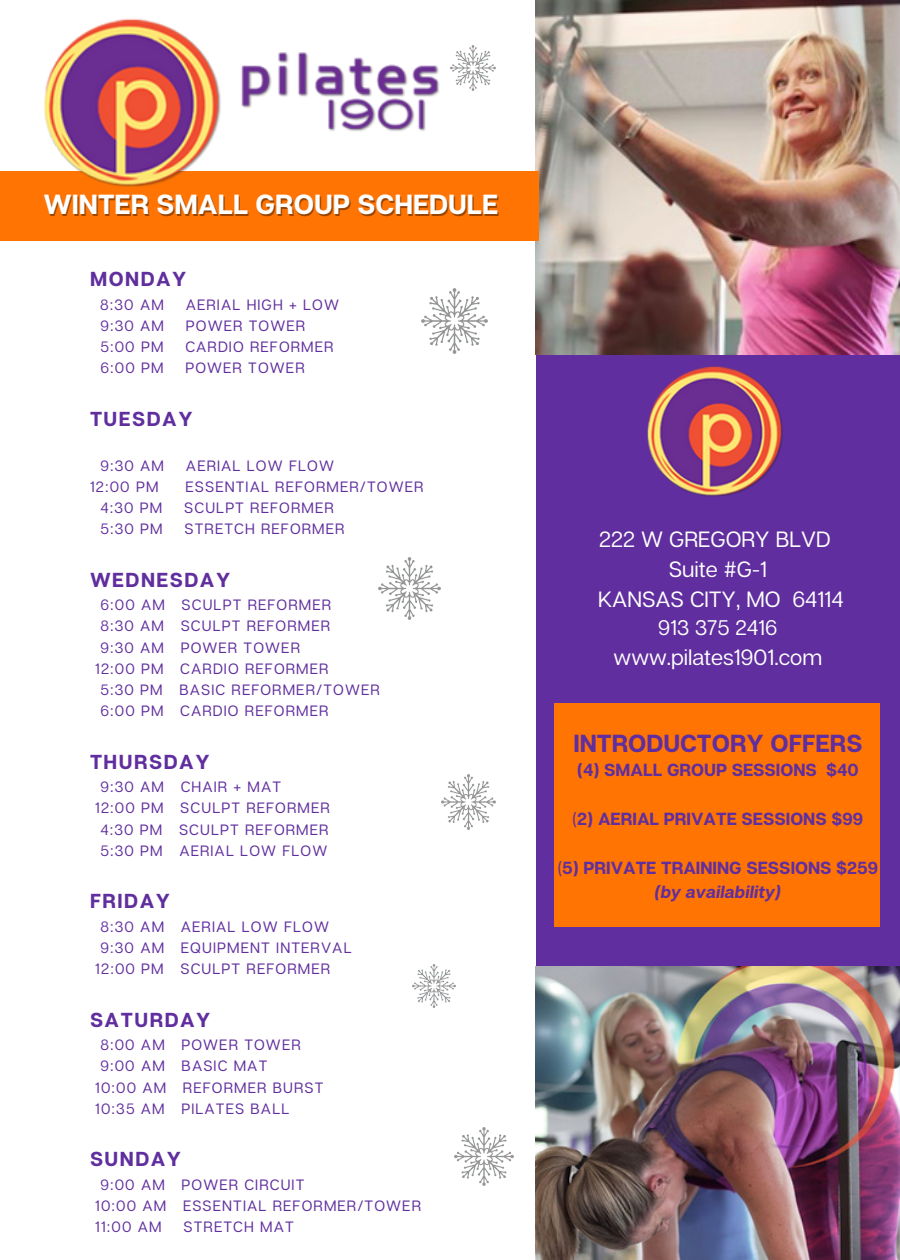
<style>
.page{position:relative;width:900px;height:1260px;background:#fff}
.page>*{position:absolute;margin:0;border:0;box-sizing:border-box;transform-origin:0 0}
.t1{font:700 27.5px "Articulat CF";color:#fff}
.t2{font:700 24.75px "Articulat CF";color:#602e9e}
.t3{font:22px/30px "Articulat CF";color:#fff;text-align:center}
.t4{font:21px "Articulat CF";color:#fff}
.t5{font:700 20.25px "Articulat CF";letter-spacing:.075em;color:#602e9e}
.t6{font:700 17.5px/24.5px "Articulat CF";color:#602e9e;text-align:center}
.t7{font:15px/21.2px "Articulat CF";letter-spacing:.075em;color:#602e9e}
.s1{font-weight:400}
.s2{font-style:italic}
</style>
<div class="page">
<div style="left:536px;top:355px;width:364px;height:633px;background:#602e9e"></div>
<img style="left:536px;top:0;width:364px;height:354px">
<div style="left:0;top:172px;width:538px;height:69px;background:#ff7403"></div>
<img style="left:42px;top:18px;width:399px;height:169px">
<img style="left:536px;top:966px;width:364px;height:294px">
<img style="left:647px;top:366px;width:136px;height:131px">
<div style="left:554px;top:704px;width:326px;height:223px;background:#ff7403"></div>
<img style="left:450px;top:45px;width:45px;height:45px">
<img style="left:422px;top:288px;width:65px;height:66px">
<img style="left:379px;top:557px;width:62px;height:62px">
<img style="left:441px;top:775px;width:55px;height:54px">
<img style="left:455px;top:1128px;width:58px;height:58px">
<img style="left:412px;top:965px;width:43px;height:43px">
<h1 class="t1" style="left:43px;top:188px;width:456px">WINTER SMALL GROUP SCHEDULE</h1>
<h3 class="t5" style="left:90px;top:266px;width:98px">MONDAY</h3>
<p class="t7" style="left:100px;top:294px;width:65px">8:30 AM</p>
<p class="t7" style="left:186px;top:294px;width:155px">AERIAL HIGH + LOW</p>
<p class="t7" style="left:100px;top:315px;width:65px">9:30 AM</p>
<p class="t7" style="left:186px;top:315px;width:121px">POWER TOWER</p>
<p class="t7" style="left:100px;top:336px;width:65px">5:00 PM</p>
<p class="t7" style="left:185px;top:336px;width:150px">CARDIO REFORMER</p>
<p class="t7" style="left:100px;top:357px;width:65px">6:00 PM</p>
<p class="t7" style="left:185px;top:357px;width:121px">POWER TOWER</p>
<h3 class="t5" style="left:90px;top:406px;width:104px">TUESDAY</h3>
<p class="t7" style="left:100px;top:454px;width:65px">9:30 AM</p>
<p class="t7" style="left:186px;top:454px;width:149px">AERIAL LOW FLOW</p>
<p class="t7" style="left:90px;top:476px;width:70px">12:00 PM</p>
<p class="t7" style="left:186px;top:476px;width:239px">ESSENTIAL REFORMER/TOWER</p>
<p class="t7" style="left:100px;top:497px;width:63px">4:30 PM</p>
<p class="t7" style="left:184px;top:497px;width:151px">SCULPT REFORMER</p>
<p class="t7" style="left:100px;top:518px;width:64px">5:30 PM</p>
<p class="t7" style="left:185px;top:518px;width:162px">STRETCH REFORMER</p>
<h3 class="t5" style="left:90px;top:567px;width:142px">WEDNESDAY</h3>
<p class="t7" style="left:100px;top:594px;width:232px">6:00 AM SCULPT REFORMER</p>
<p class="t7" style="left:100px;top:615px;width:231px">8:30 AM SCULPT REFORMER</p>
<p class="t7" style="left:100px;top:636px;width:201px">9:30 AM POWER TOWER</p>
<p class="t7" style="left:95px;top:657px;width:235px">12:00 PM CARDIO REFORMER</p>
<p class="t7" style="left:100px;top:679px;width:281px">5:30 PM BASIC REFORMER/TOWER</p>
<p class="t7" style="left:100px;top:700px;width:230px">6:00 PM CARDIO REFORMER</p>
<h3 class="t5" style="left:90px;top:749px;width:121px">THURSDAY</h3>
<p class="t7" style="left:100px;top:776px;width:182px">9:30 AM CHAIR + MAT</p>
<p class="t7" style="left:95px;top:797px;width:236px">12:00 PM SCULPT REFORMER</p>
<p class="t7" style="left:100px;top:818px;width:230px">4:30 PM SCULPT REFORMER</p>
<p class="t7" style="left:100px;top:839px;width:228px">5:30 PM AERIAL LOW FLOW</p>
<h3 class="t5" style="left:90px;top:888px;width:82px">FRIDAY</h3>
<p class="t7" style="left:100px;top:916px;width:230px">8:30 AM AERIAL LOW FLOW</p>
<p class="t7" style="left:100px;top:937px;width:253px">9:30 AM EQUIPMENT INTERVAL</p>
<p class="t7" style="left:95px;top:958px;width:236px">12:00 PM SCULPT REFORMER</p>
<h3 class="t5" style="left:90px;top:1007px;width:122px">SATURDAY</h3>
<p class="t7" style="left:100px;top:1034px;width:202px">8:00 AM POWER TOWER</p>
<p class="t7" style="left:100px;top:1055px;width:168px">9:00 AM BASIC MAT</p>
<p class="t7" style="left:95px;top:1076px;width:230px">10:00 AM REFORMER BURST</p>
<p class="t7" style="left:95px;top:1098px;width:196px">10:35 AM PILATES BALL</p>
<h3 class="t5" style="left:90px;top:1146px;width:93px">SUNDAY</h3>
<p class="t7" style="left:95px;top:1174px;width:327px;text-indent:5px">9:00 AM POWER CIRCUIT<br>10:00 AM ESSENTIAL REFORMER/TOWER<br>11:00 AM</p>
<p class="t7" style="left:184px;top:1216px;width:112px">STRETCH MAT</p>
<h3 class="t3" style="left:598px;top:523px;width:247px">222 W GREGORY BLVD<br>Suite #G-1<br>KANSAS CITY, MO 64114</h3>
<h3 class="t4" style="left:658px;top:614px;width:121px">913 375 2416</h3>
<h3 class="t3" style="left:614px;top:641px;width:210px">www.pilates1901.com</h3>
<h2 class="t2" style="left:573px;top:728px;width:291px">INTRODUCTORY OFFERS</h2>
<p class="t6" style="left:577px;top:758px;width:283px">(4) SMALL GROUP SESSIONS $40</p>
<p class="t6" style="left:573px;top:806px;width:292px"><span class="s1">(</span>2) AERIAL PRIVATE SESSIONS $99</p>
<p class="t6" style="left:558px;top:855px;width:322px"><span class="s1">(</span>5) PRIVATE TRAINING SESSIONS $259 <span class="s2">(by availability)</span></p>
</div>
